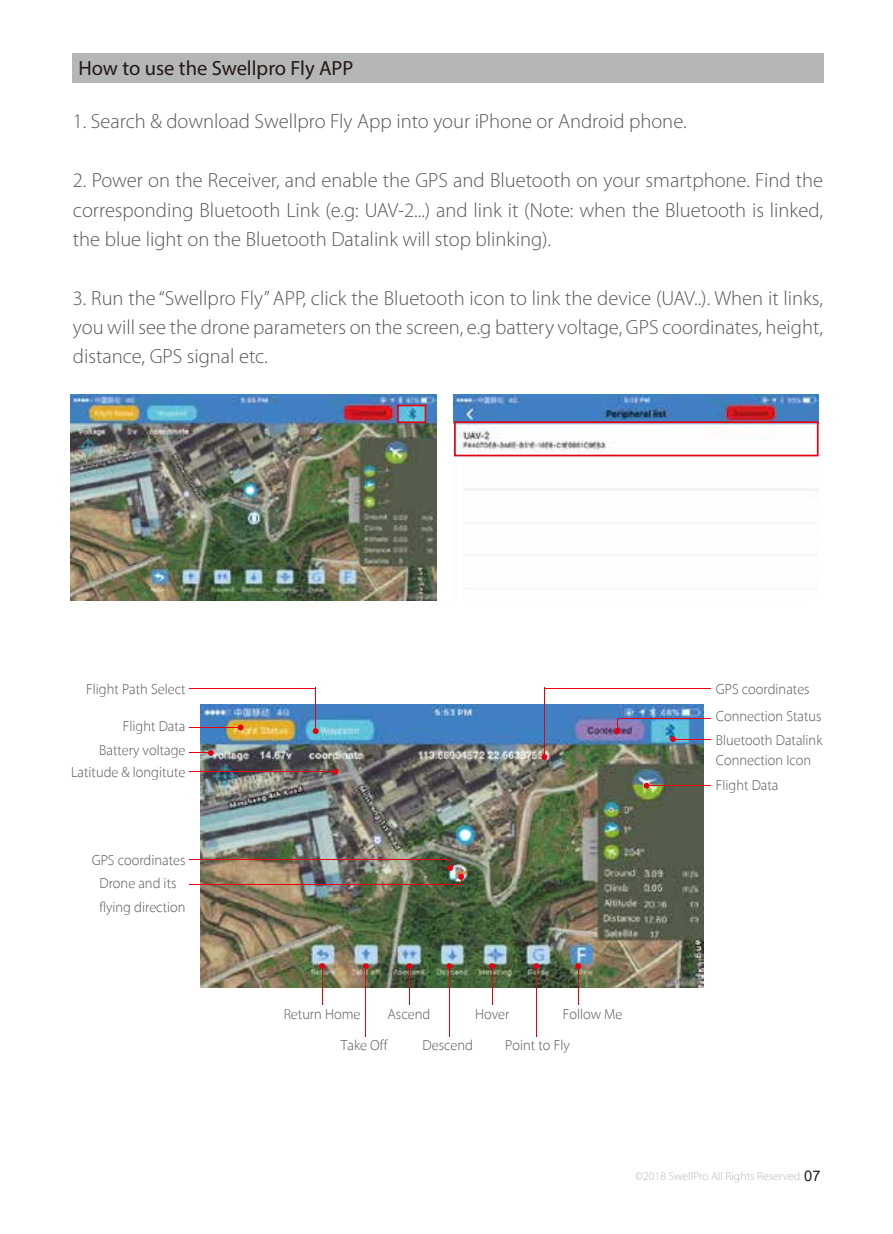
<style>
.page{position:relative;width:893px;height:1234px;background:#fff}
.page>*{position:absolute;margin:0;border:0;box-sizing:border-box;transform-origin:0 0}
.t1{font:300 20.7px/29.4px "Myriad Pro";color:#595757;text-align:justify}
.t2{font:20.7px "Myriad Pro";color:#221815}
.t3{font:100 14.7px/30.6px "Myriad Set Pro";color:#595757}
.t4{font:300 11.7px "Myriad Pro";color:#b5b6b6}
.s1{font-family:"Arial";font-weight:400;font-size:14.7px;color:#221815}
</style>
<div class="page">
<div style="left:72px;top:53px;width:752px;height:30px;background:#b5b6b6"></div>
<img style="left:71px;top:394px;width:365px;height:206px">
<img style="left:454px;top:394px;width:365px;height:97px">
<img style="left:201px;top:704px;width:502px;height:283px">
<div style="left:397px;top:404px;width:29px;height:19px;border:2px solid #e60012"></div>
<div style="left:454px;top:421px;width:365px;height:35px;border:2px solid #e60012"></div>
<svg style="left:238px;top:724px;width:6px;height:6px"></svg>
<hr style="left:189px;top:727px;width:52px;height:1px;background:#e60012">
<hr style="left:189px;top:687px;width:127px;height:1px;background:#e60012">
<svg style="left:313px;top:728px;width:6px;height:6px"></svg>
<hr style="left:315px;top:687px;width:1px;height:44px;background:#e60012">
<svg style="left:319px;top:963px;width:6px;height:5px"></svg>
<hr style="left:322px;top:965px;width:1px;height:39px;background:#e60012">
<svg style="left:363px;top:963px;width:6px;height:5px"></svg>
<hr style="left:365px;top:965px;width:1px;height:71px;background:#e60012">
<hr style="left:449px;top:965px;width:1px;height:71px;background:#e60012">
<svg style="left:446px;top:962px;width:6px;height:6px"></svg>
<svg style="left:406px;top:963px;width:6px;height:5px"></svg>
<hr style="left:409px;top:965px;width:1px;height:39px;background:#e60012">
<svg style="left:489px;top:962px;width:6px;height:6px"></svg>
<hr style="left:492px;top:965px;width:1px;height:39px;background:#e60012">
<svg style="left:575px;top:963px;width:6px;height:5px"></svg>
<hr style="left:578px;top:965px;width:1px;height:39px;background:#e60012">
<svg style="left:614px;top:718px;width:6px;height:16px"></svg>
<svg style="left:644px;top:782px;width:5px;height:6px"></svg>
<hr style="left:647px;top:785px;width:64px;height:1px;background:#e60012">
<svg style="left:670px;top:736px;width:6px;height:6px"></svg>
<hr style="left:673px;top:738px;width:38px;height:1px;background:#e60012">
<hr style="left:617px;top:718px;width:94px;height:1px;background:#e60012">
<hr style="left:544px;top:687px;width:167px;height:1px;background:#e60012">
<hr style="left:189px;top:883px;width:272px;height:1px;background:#e60012">
<svg style="left:189px;top:749px;width:25px;height:6px"></svg>
<svg style="left:333px;top:768px;width:5px;height:6px"></svg>
<hr style="left:189px;top:771px;width:146px;height:1px;background:#e60012">
<svg style="left:447px;top:858px;width:17px;height:26px"></svg>
<hr style="left:189px;top:858px;width:261px;height:1px;background:#e60012">
<svg style="left:541px;top:753px;width:6px;height:6px"></svg>
<hr style="left:544px;top:687px;width:1px;height:69px;background:#e60012">
<svg style="left:533px;top:963px;width:6px;height:5px"></svg>
<hr style="left:536px;top:965px;width:1px;height:71px;background:#e60012">
<p class="t2" style="left:78px;top:55px;width:277px">How to use the Swellpro Fly APP</p>
<p class="t1" style="left:73px;top:107px;width:615px">1. Search &amp; download Swellpro Fly App into your iPhone or Android phone.</p>
<p class="t1" style="left:73px;top:166px;width:752px">2. Power on the Receiver, and enable the GPS and Bluetooth on your smartphone. Find the corresponding Bluetooth Link (e.g: UAV-2...) and link it (Note: when the Bluetooth is linked, the blue light on the Bluetooth Datalink will stop blinking).</p>
<p class="t1" style="left:73px;top:283px;width:752px">3. Run the “Swellpro Fly” APP, click the Bluetooth icon to link the device (UAV..). When it links, you will see the drone parameters on the screen, e.g battery voltage, GPS coordinates, height, distance, GPS signal etc.</p>
<p class="t3" style="left:86px;top:673px;width:101px">Flight Path Select</p>
<p class="t3" style="left:716px;top:673px;width:95px">GPS coordinates</p>
<p class="t3" style="left:123px;top:710px;width:64px">Flight Data</p>
<p class="t3" style="left:71px;top:738px;width:116px;line-height:21.9px;text-align:right">Battery voltage<br>Latitude &amp; longitute</p>
<p class="t3" style="left:92px;top:847px;width:95px;line-height:23.7px;text-align:center">GPS coordinates<br>Drone and its flying direction</p>
<p class="t3" style="left:716px;top:703px;width:108px;line-height:24px">Connection Status<br>Bluetooth Datalink</p>
<p class="t3" style="left:716px;top:744px;width:97px">Connection Icon</p>
<p class="t3" style="left:716px;top:769px;width:64px">Flight Data</p>
<p class="t3" style="left:388px;top:998px;width:44px">Ascend</p>
<p class="t3" style="left:505px;top:998px;width:66px;text-indent:-30px">Hover<br>Point to Fly</p>
<p class="t3" style="left:563px;top:998px;width:61px">Follow Me</p>
<p class="t3" style="left:341px;top:998px;width:48px;text-indent:-57px">Return Home<br>Take Off</p>
<p class="t3" style="left:423px;top:1029px;width:52px">Descend</p>
<p class="t4" style="left:635px;top:1169px;width:187px">©2018 SwellPro All Rights Reserved <span class="s1">07</span></p>
</div>
